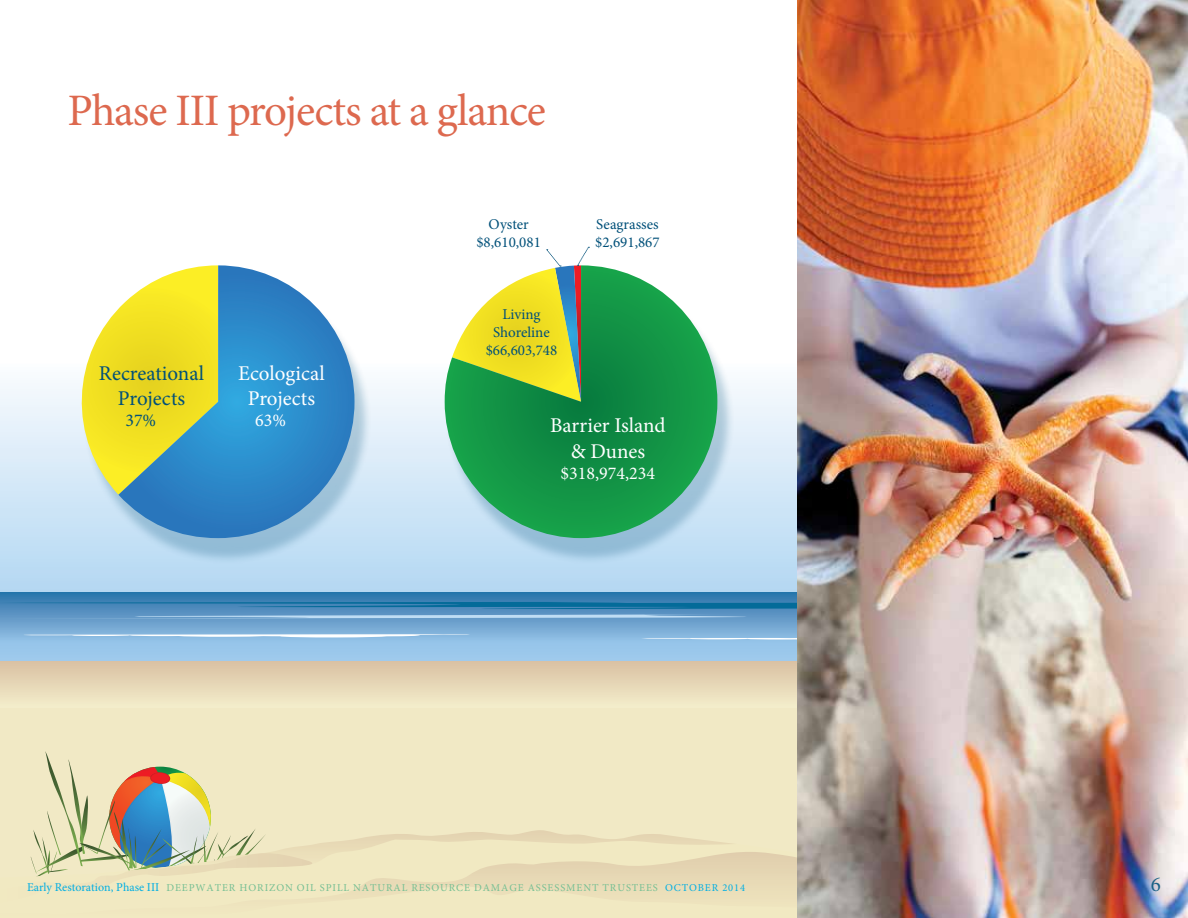
<style>
.page{position:relative;width:1188px;height:918px;background:#fff}
.page>*{position:absolute;margin:0;border:0;box-sizing:border-box;transform-origin:0 0}
.t1{font:45px "Minion Pro";letter-spacing:-.025em;color:#dd694f}
.t2{font:21px/25.2px "Minion Pro";color:#fff;text-align:center}
.t3{font:21px/25.2px "Minion Pro";color:#005079;text-align:center}
.t4{font:21px "Minion Pro";color:#1a6186}
.t5{font:18px "Minion Pro";color:#fff}
.t6{font:18px "Minion Pro";color:#005079}
.t7{font:15px/18px "Minion Pro";color:#005079;text-align:center}
.t8{font:10.5px "Minion Pro";letter-spacing:.085em;color:#75bf93}
.s1{font-size:12px;color:#00aee3}
.s2{color:#00aee3}
</style>
<div class="page">
<svg style="left:0;top:383px;width:797px;height:209px;background:#cbe3f6"></svg>
<svg style="left:0;top:592px;width:797px;height:70px;background:#7dafd7"></svg>
<div style="left:0;top:662px;width:1188px;height:256px;background:#f1e9c5"></div>
<div style="left:0;top:662px;width:1188px;height:45px;background:linear-gradient(to bottom,#dac1a3,#f3edca)"></div>
<svg style="left:23px;top:634px;width:447px;height:4px"></svg>
<svg style="left:640px;top:638px;width:157px;height:3px"></svg>
<svg style="left:0;top:601px;width:797px;height:22px;background:#5391bf"></svg>
<svg style="left:30px;top:751px;width:767px;height:146px"></svg>
<img style="left:797px;top:0;width:391px;height:918px">
<div style="left:83px;top:276px;width:289px;height:288px;background:#005079;opacity:.25"></div>
<svg style="left:67px;top:276px;width:51px;height:219px"></svg>
<svg style="left:118px;top:265px;width:237px;height:273px;background:#7caea3"></svg>
<div style="left:446px;top:276px;width:289px;height:288px;background:#005079;opacity:.25"></div>
<svg style="left:445px;top:265px;width:272px;height:273px;background:#3da66c"></svg>
<svg style="left:452px;top:247px;width:137px;height:155px"></svg>
<h1 class="t1" style="left:68px;top:80px;width:480px">Phase III projects at a glance</h1>
<h3 class="t7" style="left:476px;top:216px;width:66px">Oyster $8,610,081</h3>
<h3 class="t7" style="left:595px;top:216px;width:66px;text-align:left">Seagrasses $2,691,867</h3>
<h3 class="t7" style="left:486px;top:305px;width:73px">Living<br>Shoreline $66,603,748</h3>
<h2 class="t3" style="left:99px;top:360px;width:107px">Recreational<br>Projects</h2>
<h3 class="t6" style="left:125px;top:409px;width:32px">37%</h3>
<h2 class="t2" style="left:550px;top:413px;width:117px">Barrier Island &amp; Dunes</h2>
<h3 class="t5" style="left:561px;top:461px;width:96px">$318,974,234</h3>
<h2 class="t2" style="left:238px;top:360px;width:88px">Ecological<br>Projects</h2>
<h3 class="t5" style="left:255px;top:409px;width:32px">63%</h3>
<p class="t8" style="left:27px;top:881px;width:720px"><span class="s1">Early Restoration, Phase III</span> DEEPWATER HORIZON OIL SPILL NATURAL RESOURCE DAMAGE ASSESSMENT TRUSTEES <span class="s2">OCTOBER 2014</span></p>
<h2 class="t4" style="left:1151px;top:870px;width:12px">6</h2>
</div>
